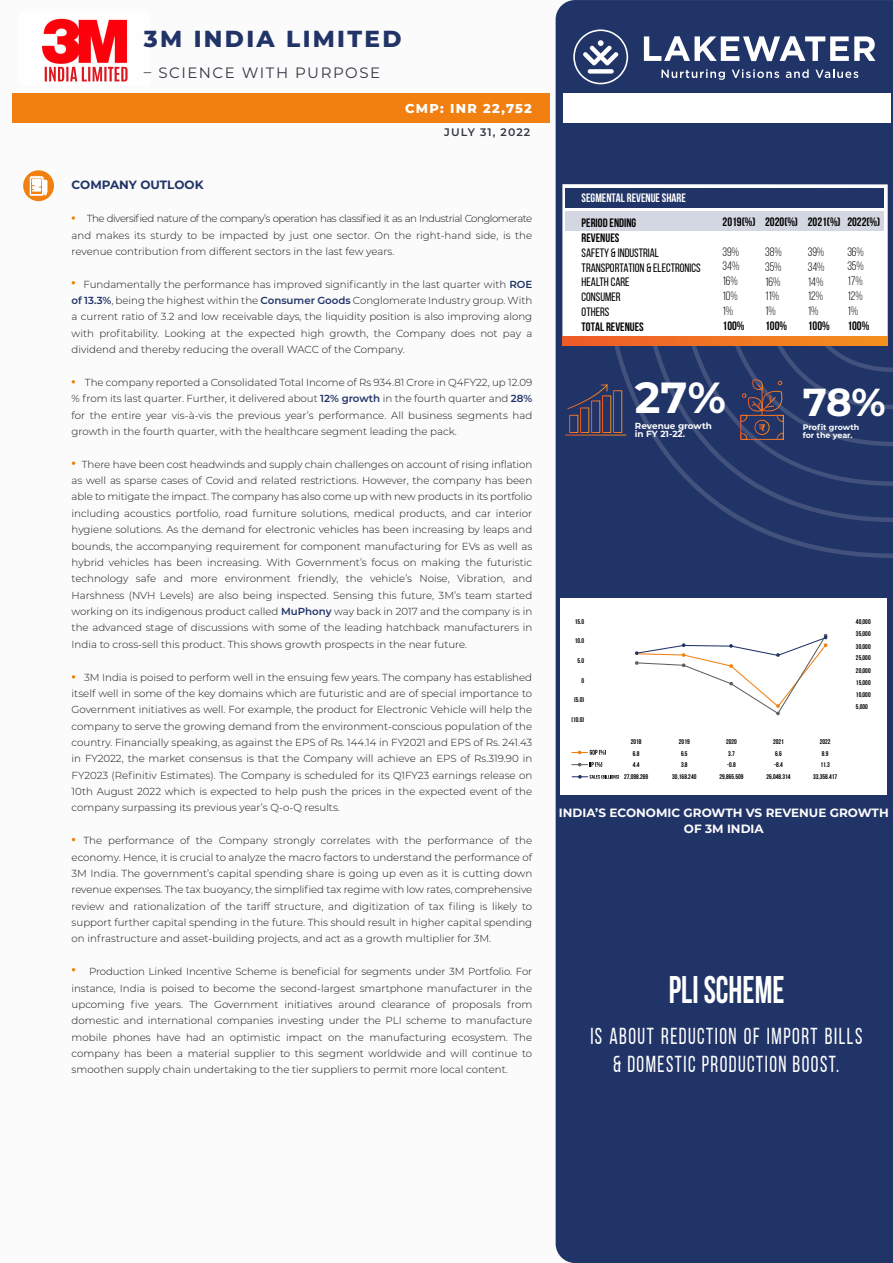
<style>
.page{position:relative;width:893px;height:1263px;background:#fbfbfb}
.page>*{position:absolute;margin:0;border:0;box-sizing:border-box;transform-origin:0 0}
.t1{font:700 43.5px "Montserrat";color:#fff}
.t2{font:700 39px "Montserrat";color:#fff}
.t3{font:700 38.4px "Bebas Neue";color:#fff;scale:.85 1}
.t4{font:800 23.25px "Montserrat";letter-spacing:.1em;color:#213468}
.t5{font:23.1px/28px "Bebas Neue";letter-spacing:.075em;color:#fff;text-align:center;scale:.85 1}
.t6{font:15px "Montserrat";letter-spacing:.1em;color:#333644}
.t7{font:800 12.9px "Montserrat";letter-spacing:.1em;color:#fff}
.t8{font:700 12.15px/14.9px "Bebas Neue";color:#000}
.t9{font:12.15px/14.9px "Bebas Neue";color:#000}
.t10{font:12.15px/14.9px "Bebas Neue";color:#000;text-align:justify}
.t11{font:700 12.15px "Bebas Neue";color:#fff}
.t12{font:700 12px/16.4px "Montserrat";color:#fcfcfc;text-align:center}
.t13{font:700 12px "Montserrat";color:#213468}
.t14{font:600 10.95px "Montserrat";letter-spacing:.1em;color:#333644}
.t15{font:300 10.2px/16.4px "Montserrat";color:#171717;text-align:justify}
.t16{font:700 8.85px/8.9px "Montserrat";color:#fcfcfc}
.t17{font:700 7.95px/7.9px "Montserrat";color:#fcfcfc}
.t18{font:700 6.75px/11.6px "Bebas Neue";color:#000;text-align:center}
.s1{font-weight:600;color:#213468}
</style>
<div class="page">
<div style="left:556px;top:0;width:337px;height:1263px;background:#213468"></div>
<svg style="left:604px;top:346px;width:289px;height:212px;background:#233668"></svg>
<svg style="left:642px;top:346px;width:251px;height:176px;background:#24376a"></svg>
<div style="left:12px;top:93px;width:538px;height:30px;background:#f18011"></div>
<svg style="left:573px;top:29px;width:55px;height:55px"></svg>
<svg style="left:644px;top:36px;width:231px;height:25px"></svg>
<svg style="left:661px;top:69px;width:64px;height:11px"></svg>
<svg style="left:732px;top:69px;width:47px;height:9px"></svg>
<svg style="left:786px;top:69px;width:23px;height:9px"></svg>
<svg style="left:815px;top:69px;width:43px;height:9px"></svg>
<img style="left:42px;top:18px;width:86px;height:64px">
<div style="left:562px;top:184px;width:326px;height:162px;background:#fff"></div>
<div style="left:565px;top:188px;width:319px;height:19px;background:#213468"></div>
<div style="left:565px;top:212px;width:319px;height:19px;background:#d3d7e1"></div>
<div style="left:562px;top:337px;width:326px;height:9px;background:#ef6427"></div>
<div style="left:563px;top:93px;width:327px;height:30px;background:#fff"></div>
<svg style="left:72px;top:675px;width:3px;height:4px"></svg>
<svg style="left:565px;top:435px;width:61px;height:1px"></svg>
<svg style="left:567px;top:384px;width:55px;height:49px;background:#423d5c"></svg>
<svg style="left:679px;top:277px;width:214px;height:209px"></svg>
<svg style="left:23px;top:170px;width:31px;height:31px"></svg>
<svg style="left:30px;top:176px;width:17px;height:19px"></svg>
<svg style="left:72px;top:216px;width:3px;height:4px"></svg>
<svg style="left:72px;top:461px;width:3px;height:4px"></svg>
<div style="left:560px;top:598px;width:326px;height:197px;background:#fff"></div>
<svg style="left:635px;top:634px;width:193px;height:81px"></svg>
<svg style="left:572px;top:750px;width:34px;height:5px"></svg>
<svg style="left:572px;top:762px;width:30px;height:5px"></svg>
<svg style="left:572px;top:775px;width:47px;height:4px"></svg>
<h3 class="t4" style="left:144px;top:21px;width:259px">3M INDIA LIMITED</h3>
<h3 class="t6" style="left:144px;top:63px;width:238px">– SCIENCE WITH PURPOSE</h3>
<p class="t7" style="left:405px;top:99px;width:128px">CMP: INR 22,752</p>
<p class="t14" style="left:444px;top:125px;width:87px">JULY 31, 2022</p>
<p class="t13" style="left:72px;top:176px;width:133px">COMPANY OUTLOOK</p>
<p class="t15" style="left:72px;top:210px;width:462px;text-indent:15px">The diversified nature of the company’s operation has classified it as an Industrial Conglomerate and makes its sturdy to be impacted by just one sector. On the right-hand side, is the revenue contribution from different sectors in the last few years.</p>
<p class="t15" style="left:72px;top:275px;width:462px;text-indent:12px">Fundamentally the performance has improved significantly in the last quarter with <span class="s1">ROE of 13.3%</span>, being the highest within the <span class="s1">Consumer Goods</span> Conglomerate Industry group. With a current ratio of 3.2 and low receivable days, the liquidity position is also improving along with profitability. Looking at the expected high growth, the Company does not pay a dividend and thereby reducing the overall WACC of the Company.</p>
<p class="t15" style="left:72px;top:374px;width:462px;text-indent:13px">The company reported a Consolidated Total Income of Rs 934.81 Crore in Q4FY22, up 12.09 % from its last quarter. Further, it delivered about <span class="s1">12% growth</span> in the fourth quarter and <span class="s1">28% </span>for the entire year vis-à-vis the previous year’s performance. All business segments had growth in the fourth quarter, with the healthcare segment leading the pack.</p>
<p class="t15" style="left:72px;top:456px;width:462px;text-indent:10px">There have been cost headwinds and supply chain challenges on account of rising inflation as well as sparse cases of Covid and related restrictions. However, the company has been able to mitigate the impact. The company has also come up with new products in its portfolio including acoustics portfolio, road furniture solutions, medical products, and car interior hygiene solutions. As the demand for electronic vehicles has been increasing by leaps and bounds, the accompanying requirement for component manufacturing for EVs as well as hybrid vehicles has been increasing. With Government’s focus on making the futuristic technology safe and more environment friendly, the vehicle’s Noise, Vibration, and Harshness (NVH Levels) are also being inspected. Sensing this future, 3M’s team started working on its indigenous product called <span class="s1">MuPhony</span> way back in 2017 and the company is in the advanced stage of discussions with some of the leading hatchback manufacturers in India to cross-sell this product. This shows growth prospects in the near future.</p>
<p class="t15" style="left:72px;top:668px;width:462px;text-indent:12px">3M India is poised to perform well in the ensuing few years. The company has established itself well in some of the key domains which are futuristic and are of special importance to Government initiatives as well. For example, the product for Electronic Vehicle will help the company to serve the growing demand from the environment-conscious population of the country. Financially speaking, as against the EPS of Rs. 144.14 in FY2021 and EPS of Rs. 241.43 in FY2022, the market consensus is that the Company will achieve an EPS of Rs.319.90 in FY2023 (Refinitiv Estimates). The Company is scheduled for its Q1FY23 earnings release on 10th August 2022 which is expected to help push the prices in the expected event of the company surpassing its previous year’s Q-o-Q results.</p>
<p class="t15" style="left:72px;top:832px;width:462px;text-indent:12px">The performance of the Company strongly correlates with the performance of the economy. Hence, it is crucial to analyze the macro factors to understand the performance of 3M India. The government’s capital spending share is going up even as it is cutting down revenue expenses. The tax buoyancy, the simplified tax regime with low rates, comprehensive review and rationalization of the tariff structure, and digitization of tax filing is likely to support further capital spending in the future. This should result in higher capital spending on infrastructure and asset-building projects, and act as a growth multiplier for 3M.</p>
<p class="t15" style="left:72px;top:963px;width:462px;text-indent:18px">Production Linked Incentive Scheme is beneficial for segments under 3M Portfolio. For instance, India is poised to become the second-largest smartphone manufacturer in the upcoming five years. The Government initiatives around clearance of proposals from domestic and international companies investing under the PLI scheme to manufacture mobile phones have had an optimistic impact on the manufacturing ecosystem. The company has been a material supplier to this segment worldwide and will continue to smoothen supply chain undertaking to the tier suppliers to permit more local content.</p>
<p class="t11" style="left:582px;top:191px;width:106px">SEGMENTAL REVENUE SHARE</p>
<p class="t8" style="left:582px;top:215px;width:56px">PERIOD ENDING<br>REVENUES</p>
<p class="t9" style="left:582px;top:245px;width:120px">SAFETY &amp; INDUSTRIAL<br>TRANSPORTATION &amp; ELECTRONICS<br>HEALTH CARE<br>CONSUMER<br>OTHERS</p>
<p class="t8" style="left:582px;top:319px;width:64px">TOTAL REVENUES</p>
<p class="t8" style="left:723px;top:214px;width:34px">2019(%)</p>
<p class="t10" style="left:723px;top:244px;width:18px">39% 34% 16% 10% 1%</p>
<p class="t8" style="left:723px;top:318px;width:24px">100%</p>
<p class="t8" style="left:765px;top:215px;width:34px">2020(%)</p>
<p class="t10" style="left:765px;top:244px;width:18px;text-align:left">38%<br>35%<br>16%<br>11%<br>1%</p>
<p class="t8" style="left:765px;top:318px;width:24px">100%</p>
<p class="t8" style="left:847px;top:214px;width:34px">2022(%)</p>
<p class="t10" style="left:847px;top:244px;width:18px">36% 35% 17% 12% 1%</p>
<p class="t8" style="left:847px;top:318px;width:24px">100%</p>
<p class="t8" style="left:808px;top:215px;width:34px">2021(%)</p>
<p class="t10" style="left:808px;top:244px;width:18px;text-align:left">39%<br>34%<br>14%<br>12%<br>1%</p>
<p class="t8" style="left:808px;top:318px;width:24px">100%</p>
<h1 class="t1" style="left:635px;top:367px;width:92px">27%</h1>
<p class="t16" style="left:635px;top:420px;width:79px">Revenue growth in FY 21-22.</p>
<h2 class="t2" style="left:803px;top:374px;width:85px">78%</h2>
<p class="t17" style="left:803px;top:423px;width:58px">Profit growth for the year.</p>
<p class="t18" style="left:575px;top:615px;width:11px">15.0</p>
<p class="t18" style="left:575px;top:635px;width:11px">10.0</p>
<p class="t18" style="left:578px;top:655px;width:8px">5.0</p>
<p class="t18" style="left:582px;top:674px;width:4px">0</p>
<p class="t18" style="left:574px;top:694px;width:12px">(5.0)</p>
<p class="t18" style="left:571px;top:714px;width:14px">(10.0)</p>
<p class="t18" style="left:856px;top:615px;width:16px;line-height:12.6px;text-align:justify">40,000<br>35,000<br>30,000</p>
<p class="t18" style="left:856px;top:652px;width:16px;line-height:12.1px;text-align:justify">25,000<br>20,000<br>15,000<br>10,000<br>5,000</p>
<p class="t18" style="left:624px;top:736px;width:26px">2018<br>6.8<br>4.4<br>27,098.269</p>
<p class="t18" style="left:672px;top:736px;width:26px">2019<br>6.5<br>3.8<br>30,168.240</p>
<p class="t18" style="left:719px;top:736px;width:26px">2020<br>3.7<br>-0.8<br>29,865.509</p>
<p class="t18" style="left:766px;top:736px;width:26px">2021<br>6.6<br>-8.4<br>26,048.314</p>
<p class="t18" style="left:813px;top:736px;width:26px">2022<br>8.9<br>11.3<br>33,358.417</p>
<p class="t12" style="left:559px;top:804px;width:331px">INDIA’S ECONOMIC GROWTH VS REVENUE GROWTH<br>OF 3M INDIA</p>
<h3 class="t3" style="left:669px;top:968px;width:138px">PLI SCHEME</h3>
<h3 class="t5" style="left:590px;top:1021px;width:321px">IS ABOUT REDUCTION OF IMPORT BILLS &amp; DOMESTIC PRODUCTION BOOST.</h3>
</div>
